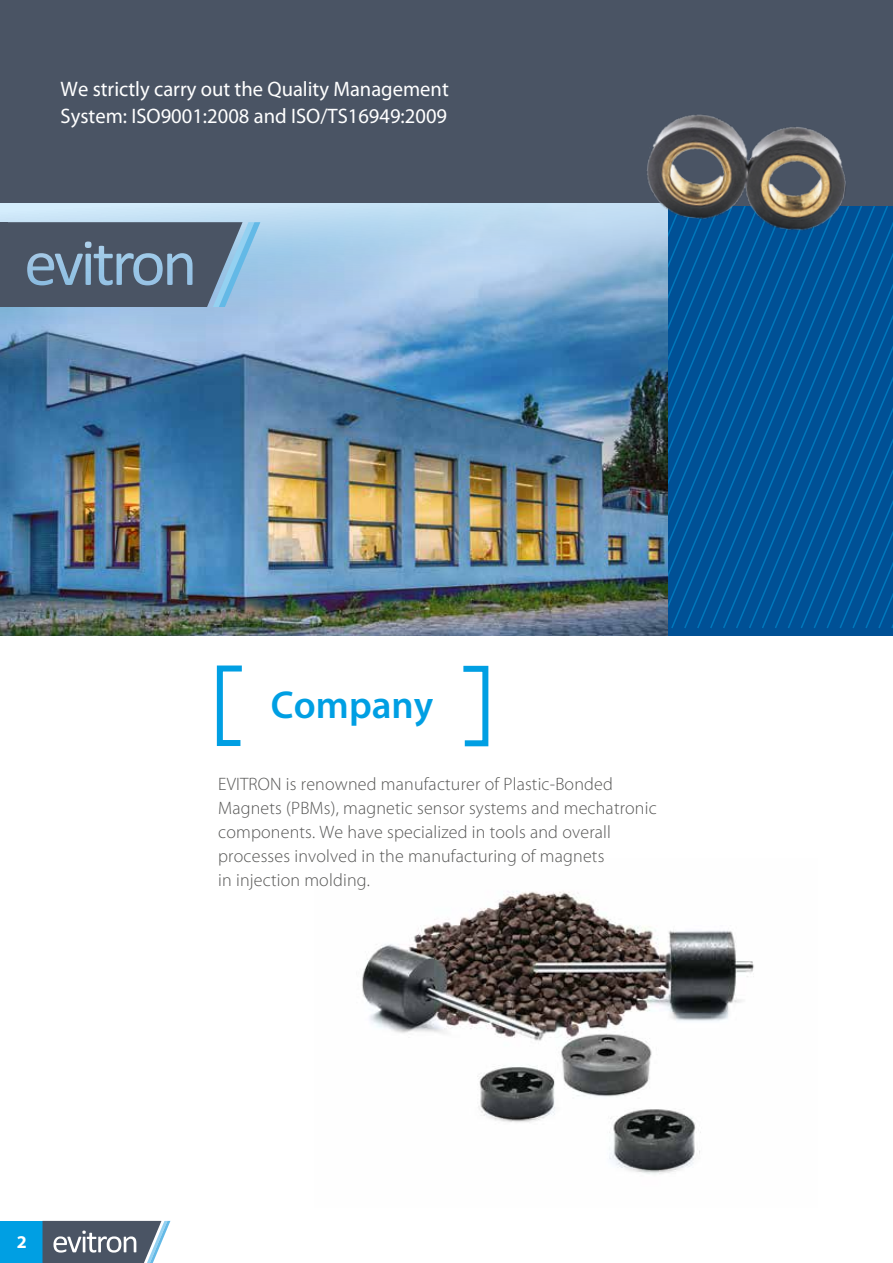
<style>
.page{position:relative;width:893px;height:1263px;background:#fff}
.page>*{position:absolute;margin:0;border:0;box-sizing:border-box;transform-origin:0 0}
.t1{font:600 39px "Myriad Pro";color:#009fe3}
.t2{font:21px/27px "Myriad Pro";color:#fff}
.t3{font:300 18px/24px "Myriad Pro";letter-spacing:.01em;color:#575756}
.t4{font:700 18px "Myriad Pro";color:#fff}
</style>
<div class="page">
<div style="left:0;top:1221px;width:43px;height:42px;background:#009fe3"></div>
<svg style="left:43px;top:1221px;width:127px;height:42px"></svg>
<svg style="left:668px;top:292px;width:15px;height:338px;background:#005499"></svg>
<svg style="left:683px;top:292px;width:103px;height:338px;background:#005499"></svg>
<svg style="left:786px;top:292px;width:13px;height:338px;background:#005499"></svg>
<svg style="left:799px;top:206px;width:94px;height:424px;background:#005499"></svg>
<div style="left:0;top:0;width:893px;height:206px;background:#4a5464"></div>
<img style="left:362px;top:891px;width:392px;height:283px">
<img style="left:0;top:203px;width:668px;height:433px">
<svg style="left:216px;top:665px;width:26px;height:81px"></svg>
<svg style="left:463px;top:665px;width:26px;height:82px"></svg>
<img style="left:620px;top:114px;width:253px;height:178px">
<img style="left:0;top:203px;width:260px;height:427px">
<div style="left:0;top:222px;width:8px;height:85px;background:#4a5464"></div>
<p class="t2" style="left:61px;top:75px;width:390px">We strictly carry out the Quality Management<br>System: ISO9001:2008 and ISO/TS16949:2009</p>
<p class="t4" style="left:17px;top:1232px;width:11px">2</p>
<h1 class="t1" style="left:271px;top:683px;width:164px">Company</h1>
<p class="t3" style="left:218px;top:772px;width:440px">EVITRON is renowned manufacturer of Plastic-Bonded Magnets (PBMs), magnetic sensor systems and mechatronic components. We have specialized in tools and overall processes involved in the manufacturing of magnets<br>in injection molding.</p>
</div>
